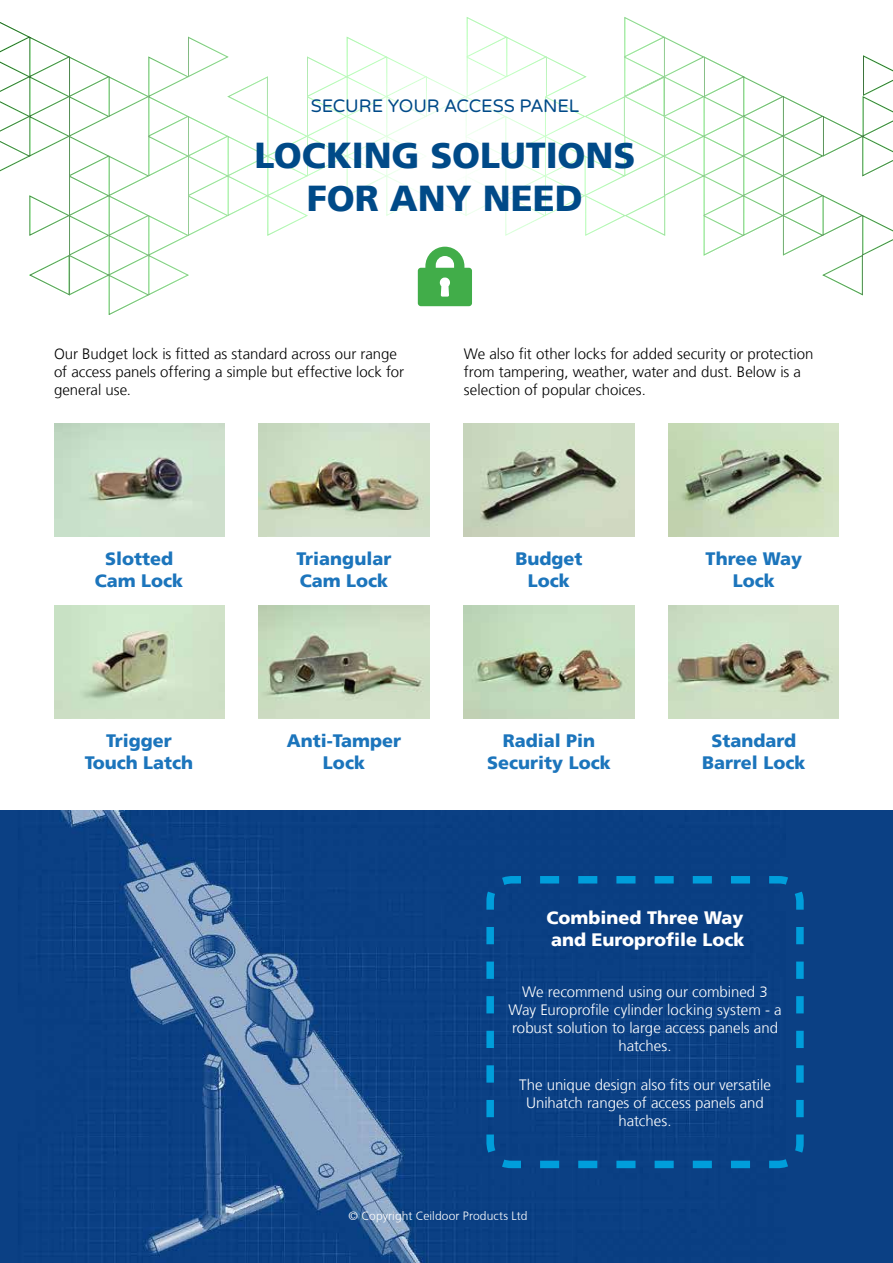
<style>
.page{position:relative;width:893px;height:1263px;background:#fff}
.page>*{position:absolute;margin:0;border:0;box-sizing:border-box;transform-origin:0 0}
.t1{font:900 36px/43.2px "Frutiger LT";letter-spacing:-.005em;color:#004a88;text-align:center}
.t2{font:900 18px/21.6px "Frutiger LT";color:#1c75bc;text-align:center}
.t3{font:900 18px/21.6px "Frutiger LT";color:#fff}
.t4{font:18px "Varela Round";letter-spacing:-.005em;color:#004a88}
.t5{font:300 15px/18px "Frutiger LT";color:#000}
.t6{font:300 15px/18px "Frutiger LT";letter-spacing:-.005em;color:#fff;text-align:center}
.t7{font:300 12px "Frutiger CE";letter-spacing:.01em;color:#fff}
</style>
<div class="page">
<svg style="left:0;top:17px;width:893px;height:298px"></svg>
<img style="left:669px;top:605px;width:170px;height:114px">
<img style="left:669px;top:423px;width:170px;height:113px">
<img style="left:259px;top:605px;width:170px;height:114px">
<img style="left:54px;top:423px;width:170px;height:113px">
<img style="left:464px;top:605px;width:170px;height:114px">
<img style="left:259px;top:423px;width:170px;height:113px">
<img style="left:54px;top:605px;width:170px;height:114px">
<img style="left:464px;top:423px;width:170px;height:113px">
<img style="left:0;top:810px;width:893px;height:453px">
<div style="left:483px;top:872px;width:324px;height:300px;background:#0b4084"></div>
<svg style="left:418px;top:247px;width:54px;height:59px"></svg>
<p class="t4" style="left:311px;top:96px;width:270px">SECURE YOUR ACCESS PANEL</p>
<h1 class="t1" style="left:254px;top:134px;width:382px">LOCKING SOLUTIONS<br>FOR ANY NEED</h1>
<p class="t5" style="left:54px;top:345px;width:352px">Our Budget lock is fitted as standard across our range of access panels offering a simple but effective lock for general use.</p>
<p class="t5" style="left:464px;top:345px;width:351px">We also fit other locks for added security or protection from tampering, weather, water and dust. Below is a selection of popular choices.</p>
<p class="t2" style="left:95px;top:548px;width:90px">Slotted<br>Cam Lock</p>
<p class="t2" style="left:297px;top:548px;width:96px;text-align:left">Triangular<br>Cam Lock</p>
<p class="t2" style="left:85px;top:730px;width:110px">Trigger<br>Touch Latch</p>
<p class="t2" style="left:287px;top:730px;width:116px">Anti-Tamper<br>Lock</p>
<p class="t2" style="left:515px;top:548px;width:69px">Budget<br>Lock</p>
<p class="t2" style="left:706px;top:548px;width:98px">Three Way<br>Lock</p>
<p class="t2" style="left:487px;top:730px;width:125px">Radial Pin<br>Security Lock</p>
<p class="t2" style="left:702px;top:730px;width:105px">Standard<br>Barrel Lock</p>
<p class="t3" style="left:546px;top:907px;width:200px">Combined Three Way and Europrofile Lock</p>
<p class="t6" style="left:508px;top:982px;width:275px">We recommend using our combined 3<br>Way Europrofile cylinder locking system - a robust solution to large access panels and hatches.</p>
<p class="t6" style="left:519px;top:1076px;width:253px">The unique design also fits our versatile<br>Unihatch ranges of access panels and hatches.</p>
<p class="t7" style="left:349px;top:1209px;width:180px">© Copyright Ceildoor Products Ltd</p>
</div>
